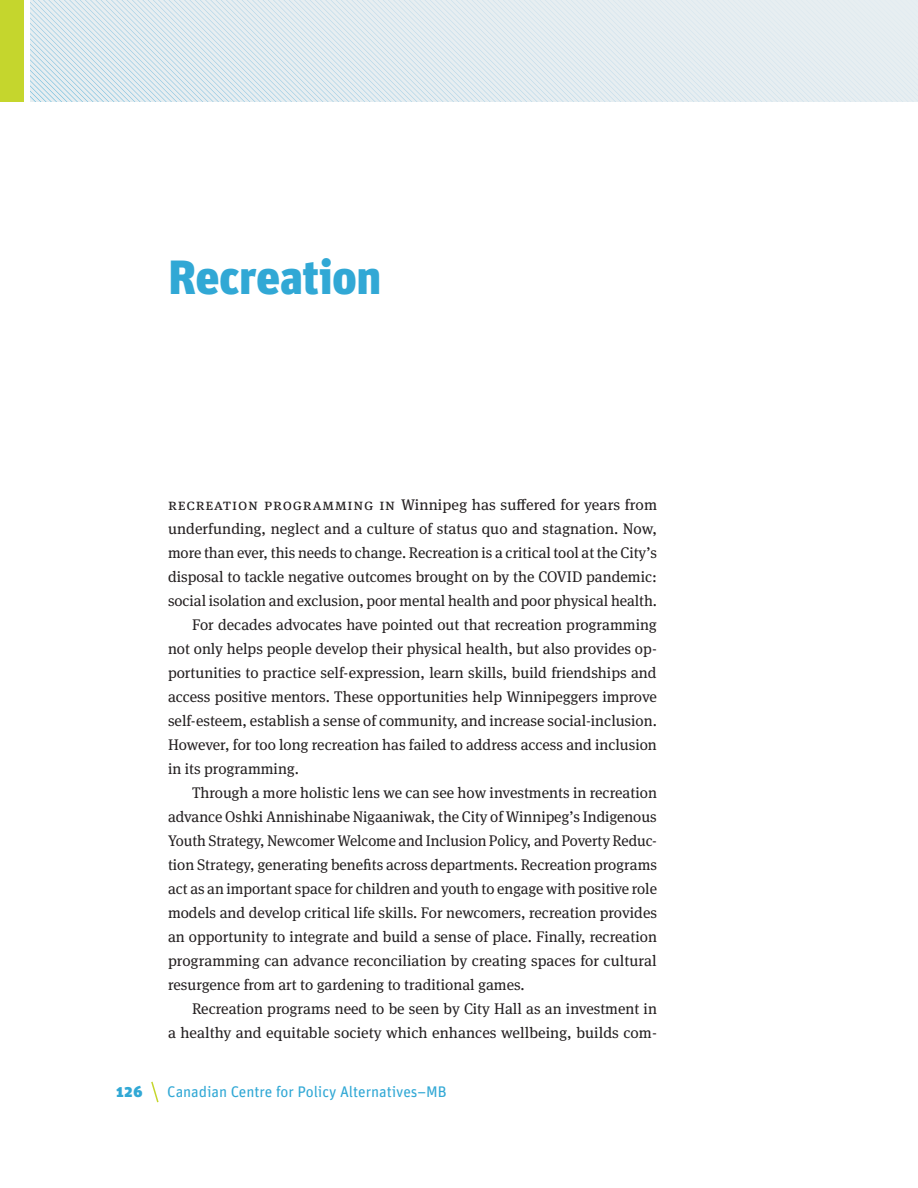
<style>
.page{position:relative;width:918px;height:1188px;background:#fff}
.page>*{position:absolute;margin:0;border:0;box-sizing:border-box;transform-origin:0 0}
.Chapter_title{font:900 48px "Unit";letter-spacing:-.01em;color:#31a8d5}
.Body_text{font:15.3px/24px "Meta Serif OT";color:#231f20;text-align:justify}
.Body_text__chapter_o{font:15.3px/24px "Meta Serif OT";color:#231f20;text-align:justify}
.t1{font:15.3px "Unit";letter-spacing:-.005em;color:#31a8d5}
.Body_text__chapter_o-2{font:15.3px "Meta Serif OT";letter-spacing:.055em;color:#231f20}
.t2{font:900 15.3px "Unit";color:#31a8d5}
</style>
<div class="page">
<svg style="left:151px;top:1081px;width:8px;height:22px"></svg>
<div style="left:0;top:0;width:24px;height:102px;background:#c5d62d"></div>
<svg style="left:30px;top:0;width:888px;height:102px;background:#dfeaef"></svg>
<p class="Chapter_title" style="left:168px;top:247px;width:215px">Recreation</p>
<p class="Body_text__chapter_o" style="left:168px;top:493px;width:491px;text-indent:180px">ing in Winnipeg has suffered for years from underfunding, neglect and a culture of status quo and stagnation. Now, more than ever, this needs to change. Recreation is a critical tool at the City’s disposal to tackle negative outcomes brought on by the COVID pandemic: social isolation and exclusion, poor mental health and poor physical health.</p>
<p class="Body_text" style="left:168px;top:613px;width:491px;text-indent:24px">For decades advocates have pointed out that recreation programming not only helps people develop their physical health, but also provides op&shy;portunities to practice self-expression, learn skills, build friendships and access positive mentors. These opportunities help Winnipeggers improve self-esteem, establish a sense of community, and increase social-inclusion.<br>However, for too long recreation has failed to address access and inclusion in its programming.</p>
<p class="Body_text" style="left:168px;top:781px;width:491px;text-indent:24px">Through a more holistic lens we can see how investments in recreation advance Oshki Annishinabe Nigaaniwak, the City of Winnipeg’s Indigenous Youth Strategy, Newcomer Welcome and Inclusion Policy, and Poverty Reduc&shy;tion Strategy, generating benefits across departments. Recreation programs act as an important space for children and youth to engage with positive role models and develop critical life skills. For newcomers, recreation provides an opportunity to integrate and build a sense of place. Finally, recreation programming can advance reconciliation by creating spaces for cultural resurgence from art to gardening to traditional games.</p>
<p class="Body_text" style="left:168px;top:997px;width:491px;text-align:right">Recreation programs need to be seen by City Hall as an investment in<br>a healthy and equitable society which enhances wellbeing, builds com-</p>
<p class="Body_text__chapter_o-2" style="left:168px;top:496px;width:157px">Recreation programm</p>
<p class="t2" style="left:116px;top:1082px;width:28px">126</p>
<p class="t1" style="left:167px;top:1083px;width:281px">Canadian Centre for Policy Alternatives–MB</p>
</div>
